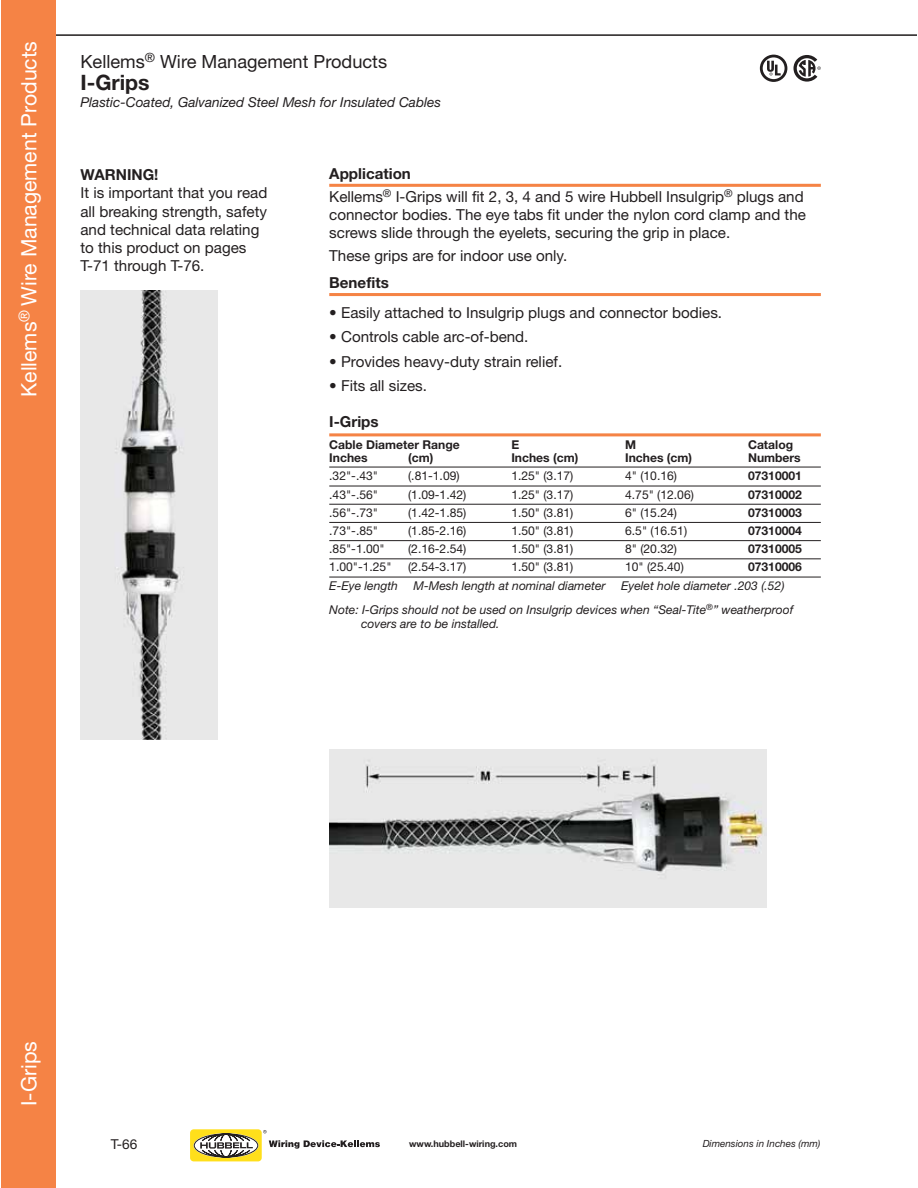
<style>
.page{position:relative;width:918px;height:1188px;background:#fff}
.page>*{position:absolute;margin:0;border:0;box-sizing:border-box;transform-origin:0 0}
.t1{font:21.3px "Helvetica Neue";color:#fff}
.t2{font:700 21.3px "Helvetica Neue";color:#231f20}
.t3{font:18.15px "Helvetica Neue";color:#231f20}
.t4{font:15.15px/18.1px "Helvetica Neue";color:#231f20}
.t5{font:700 15.15px "Helvetica Neue";color:#231f20}
.t6{font:italic 13.65px "Helvetica Neue";color:#231f20}
.t7{font:13.65px "Helvetica Neue";color:#231f20}
.t8{font:12.15px "Helvetica Neue";color:#231f20}
.t9{font:italic 12.15px/24.3px "Helvetica Neue";color:#231f20}
.t10{font:700 12.15px "Helvetica Neue";color:#231f20}
.t11{font:italic 9.9px "Helvetica Neue";color:#231f20}
.t12{font:700 9.15px "Helvetica Neue";color:#231f20}
.s1{font-weight:700}
</style>
<div class="page">
<img style="left:329px;top:750px;width:437px;height:158px">
<img style="left:80px;top:290px;width:138px;height:449px">
<hr style="left:53px;top:34px;width:863px;height:2px;background:#231f20">
<div style="left:2px;top:0;width:54px;height:1188px;background:#f58345"></div>
<div style="left:190px;top:1129px;width:72px;height:32px;background:#ffdf1b;border-radius:4px"></div>
<div style="left:193px;top:1133px;width:66px;height:25px;border:2px solid #fff;border-radius:50%"></div>
<svg style="left:194px;top:1134px;width:64px;height:23px"></svg>
<div style="left:194px;top:1134px;width:64px;height:23px;border:1px solid #231f20;border-radius:50%"></div>
<svg style="left:200px;top:1134px;width:53px;height:23px"></svg>
<svg style="left:263px;top:1130px;width:4px;height:3px"></svg>
<svg style="left:269px;top:1140px;width:111px;height:9px"></svg>
<hr style="left:329px;top:184px;width:492px;height:3px;background:#f58345">
<hr style="left:329px;top:293px;width:492px;height:3px;background:#f58345">
<hr style="left:329px;top:433px;width:492px;height:3px;background:#f58345">
<hr style="left:329px;top:467px;width:492px;height:1px;background:#231f20">
<hr style="left:329px;top:486px;width:492px;height:1px;background:#231f20">
<hr style="left:329px;top:504px;width:492px;height:1px;background:#231f20">
<hr style="left:329px;top:522px;width:492px;height:1px;background:#231f20">
<hr style="left:329px;top:540px;width:492px;height:1px;background:#231f20">
<hr style="left:329px;top:559px;width:492px;height:1px;background:#231f20">
<hr style="left:329px;top:577px;width:492px;height:1px;background:#231f20">
<svg style="left:793px;top:55px;width:28px;height:27px"></svg>
<svg style="left:760px;top:55px;width:27px;height:27px"></svg>
<h1 class="t1" style="left:21px;top:397px;width:357px;rotate:-90deg">Kellems<sup>®</sup> Wire Management Products</h1>
<p class="t3" style="left:80px;top:55px;width:308px">Kellems<sup>®</sup> Wire Management Products</p>
<h1 class="t2" style="left:80px;top:75px;width:71px">I-Grips</h1>
<p class="t6" style="left:80px;top:97px;width:362px">Plastic-Coated, Galvanized Steel Mesh for Insulated Cables</p>
<p class="t5" style="left:80px;top:169px;width:80px">WARNING!</p>
<p class="t4" style="left:80px;top:186px;width:188px">It is important that you read all breaking strength, safety and technical data relating to this product on pages<br>T-71 through T-76.</p>
<p class="t4" style="left:329px;top:164px;width:476px;line-height:22.8px"><span class="s1">Application<br></span>Kellems<sup>®</sup> I-Grips will fit 2, 3, 4 and 5 wire Hubbell Insulgrip<sup>®</sup> plugs and</p>
<p class="t4" style="left:329px;top:207px;width:478px">connector bodies. The eye tabs fit under the nylon cord clamp and the screws slide through the eyelets, securing the grip in place.</p>
<p class="t4" style="left:329px;top:248px;width:240px">These grips are for indoor use only.</p>
<p class="t5" style="left:329px;top:278px;width:61px">Benefits</p>
<p class="t4" style="left:329px;top:305px;width:394px">• Easily attached to Insulgrip plugs and connector bodies.</p>
<p class="t4" style="left:329px;top:329px;width:201px">• Controls cable arc-of-bend.</p>
<p class="t4" style="left:329px;top:354px;width:234px">• Provides heavy-duty strain relief.</p>
<p class="t4" style="left:329px;top:378px;width:99px">• Fits all sizes.</p>
<p class="t5" style="left:329px;top:416px;width:51px">I-Grips</p>
<p class="t10" style="left:329px;top:440px;width:132px">Cable Diameter Range</p>
<p class="t10" style="left:511px;top:440px;width:9px">E</p>
<p class="t10" style="left:625px;top:440px;width:13px">M</p>
<p class="t10" style="left:748px;top:440px;width:47px">Catalog</p>
<p class="t10" style="left:329px;top:454px;width:40px">Inches</p>
<p class="t10" style="left:408px;top:454px;width:27px">(cm)</p>
<p class="t10" style="left:511px;top:454px;width:68px">Inches (cm)</p>
<p class="t10" style="left:625px;top:454px;width:68px">Inches (cm)</p>
<p class="t10" style="left:748px;top:454px;width:54px">Numbers</p>
<p class="t8" style="left:329px;top:472px;width:50px">.32"-.43"</p>
<p class="t8" style="left:408px;top:472px;width:53px">(.81-1.09)</p>
<p class="t8" style="left:511px;top:472px;width:64px">1.25" (3.17)</p>
<p class="t8" style="left:625px;top:472px;width:53px">4" (10.16)</p>
<p class="t10" style="left:748px;top:472px;width:55px">07310001</p>
<p class="t8" style="left:329px;top:490px;width:50px">.43"-.56"</p>
<p class="t8" style="left:408px;top:490px;width:60px">(1.09-1.42)</p>
<p class="t8" style="left:511px;top:490px;width:64px">1.25" (3.17)</p>
<p class="t8" style="left:625px;top:490px;width:70px">4.75" (12.06)</p>
<p class="t10" style="left:748px;top:490px;width:55px">07310002</p>
<p class="t8" style="left:329px;top:508px;width:50px">.56"-.73"</p>
<p class="t8" style="left:408px;top:508px;width:60px">(1.42-1.85)</p>
<p class="t8" style="left:511px;top:508px;width:64px">1.50" (3.81)</p>
<p class="t8" style="left:625px;top:508px;width:53px">6" (15.24)</p>
<p class="t10" style="left:748px;top:508px;width:55px">07310003</p>
<p class="t8" style="left:329px;top:526px;width:50px">.73"-.85"</p>
<p class="t8" style="left:408px;top:526px;width:60px">(1.85-2.16)</p>
<p class="t8" style="left:511px;top:526px;width:64px">1.50" (3.81)</p>
<p class="t8" style="left:625px;top:526px;width:64px">6.5" (16.51)</p>
<p class="t10" style="left:748px;top:526px;width:55px">07310004</p>
<p class="t8" style="left:329px;top:545px;width:57px">.85"-1.00"</p>
<p class="t8" style="left:408px;top:545px;width:60px">(2.16-2.54)</p>
<p class="t8" style="left:511px;top:545px;width:64px">1.50" (3.81)</p>
<p class="t8" style="left:625px;top:545px;width:53px">8" (20.32)</p>
<p class="t10" style="left:748px;top:545px;width:55px">07310005</p>
<p class="t8" style="left:329px;top:563px;width:64px">1.00"-1.25"</p>
<p class="t8" style="left:408px;top:563px;width:60px">(2.54-3.17)</p>
<p class="t8" style="left:511px;top:563px;width:64px">1.50" (3.81)</p>
<p class="t8" style="left:625px;top:563px;width:60px">10" (25.40)</p>
<p class="t10" style="left:748px;top:563px;width:55px">07310006</p>
<p class="t9" style="left:329px;top:574px;width:70px">E-Eye length</p>
<p class="t9" style="left:414px;top:574px;width:193px">M-Mesh length at nominal diameter</p>
<p class="t9" style="left:329px;top:574px;width:466px;text-indent:292px">Eyelet hole diameter .203 (.52)<br>Note: I-Grips should not be used on Insulgrip devices when “Seal-Tite<sup>®</sup>” weatherproof</p>
<p class="t9" style="left:361px;top:612px;width:140px">covers are to be installed.</p>
<h1 class="t1" style="left:21px;top:1106px;width:66px;rotate:-90deg">I-Grips</h1>
<p class="t7" style="left:111px;top:1139px;width:28px">T-66</p>
<p class="t12" style="left:409px;top:1140px;width:109px">www.hubbell-wiring.com</p>
<p class="t11" style="left:703px;top:1140px;width:119px">Dimensions in Inches (mm)</p>
</div>
